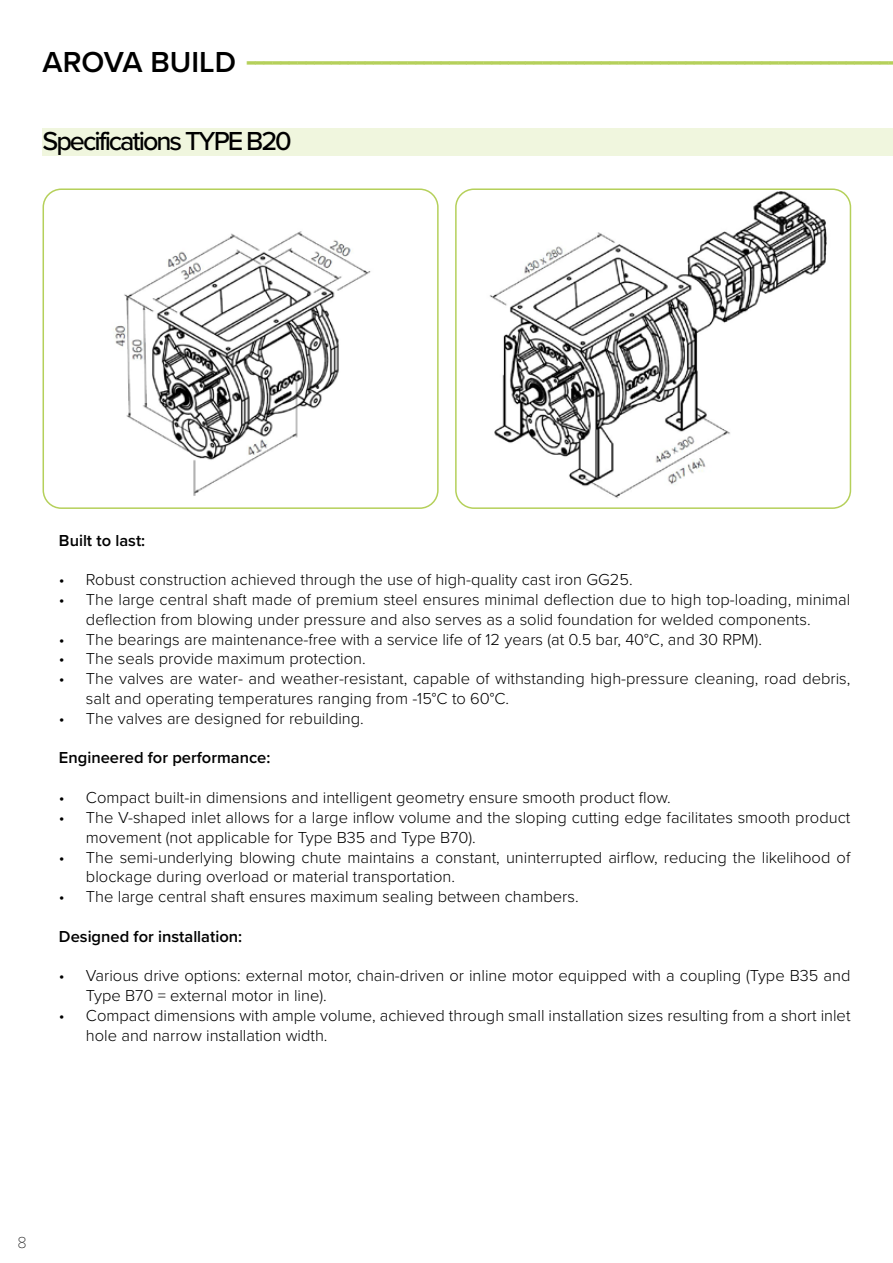
<style>
.page{position:relative;width:893px;height:1263px;background:#fff}
.page>*{position:absolute;margin:0;border:0;box-sizing:border-box;transform-origin:0 0}
.t1{font:600 37.5px "Proxima Nova";color:#b5d05a}
.t2{font:500 27px "Proxima Nova";letter-spacing:-.075em;color:#000}
.t3{font:300 16.5px/19.8px "Proxima Nova";color:#000}
.t4{font:600 16.5px "Proxima Nova";color:#000}
.t5{font:100 16.5px "Proxima Nova T";color:#000}
.s1{font-size:30px;color:#000}
</style>
<div class="page">
<img style="left:115px;top:231px;width:256px;height:265px">
<div style="left:43px;top:188px;width:396px;height:321px;border:2px solid #b5d05a;border-radius:18px"></div>
<img style="left:458px;top:191px;width:392px;height:317px">
<div style="left:455px;top:188px;width:396px;height:321px;border:2px solid #b5d05a;border-radius:18px"></div>
<div style="left:43px;top:128px;width:850px;height:27px;background:#f0f6de"></div>
<h1 class="t1" style="left:43px;top:32px;width:857px"><span class="s1">AROVA BUILD</span> -----------------------------------------------------------------------------</h1>
<h2 class="t2" style="left:43px;top:120px;width:251px">Specifications TYPE B20</h2>
<p class="t4" style="left:59px;top:528px;width:88px">Built to last:</p>
<p class="t3" style="left:59px;top:569px;width:575px">• Robust construction achieved through the use of high-quality cast iron GG25.</p>
<p class="t3" style="left:86px;top:589px;width:766px;text-indent:-27px">• The large central shaft made of premium steel ensures minimal deflection due to high top-loading, minimal deflection from blowing under pressure and also serves as a solid foundation for welded components.</p>
<p class="t3" style="left:59px;top:628px;width:704px">• The bearings are maintenance-free with a service life of 12 years (at 0.5 bar, 40°C, and 30 RPM).</p>
<p class="t3" style="left:59px;top:648px;width:308px">• The seals provide maximum protection.</p>
<p class="t3" style="left:86px;top:668px;width:766px;text-indent:-27px">• The valves are water- and weather-resistant, capable of withstanding high-pressure cleaning, road debris, salt and operating temperatures ranging from -15°C to 60°C.</p>
<p class="t3" style="left:59px;top:707px;width:306px">• The valves are designed for rebuilding.</p>
<p class="t4" style="left:59px;top:746px;width:213px">Engineered for performance:</p>
<p class="t3" style="left:59px;top:787px;width:613px">• Compact built-in dimensions and intelligent geometry ensure smooth product flow.</p>
<p class="t3" style="left:86px;top:806px;width:766px;text-indent:-27px">• The V-shaped inlet allows for a large inflow volume and the sloping cutting edge facilitates smooth product movement (not applicable for Type B35 and Type B70).</p>
<p class="t3" style="left:86px;top:846px;width:766px;text-indent:-27px">• The semi-underlying blowing chute maintains a constant, uninterrupted airflow, reducing the likelihood of blockage during overload or material transportation.</p>
<p class="t3" style="left:59px;top:886px;width:521px">• The large central shaft ensures maximum sealing between chambers.</p>
<p class="t4" style="left:59px;top:924px;width:185px">Designed for installation:</p>
<p class="t3" style="left:86px;top:965px;width:766px;text-indent:-27px">• Various drive options: external motor, chain-driven or inline motor equipped with a coupling (Type B35 and<br>Type B70 = external motor in line).</p>
<p class="t3" style="left:86px;top:1004px;width:766px;text-indent:-27px">• Compact dimensions with ample volume, achieved through small installation sizes resulting from a short inlet hole and narrow installation width.</p>
<p class="t5" style="left:18px;top:1230px;width:11px">8</p>
</div>
